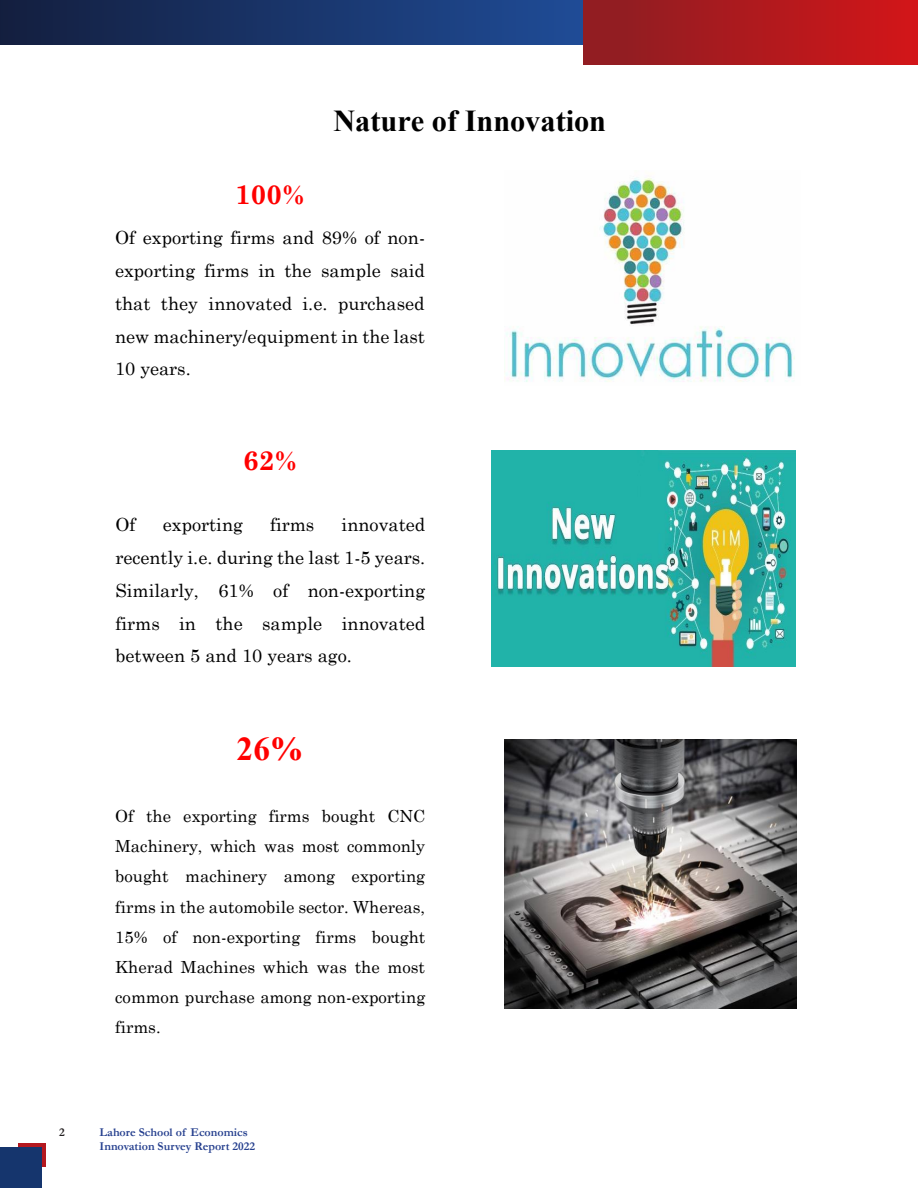
<style>
.page{position:relative;width:918px;height:1188px;background:#fff}
.page>*{position:absolute;margin:0;border:0;box-sizing:border-box;transform-origin:0 0}
.t1{font:700 33.3px "Times New Roman";color:#f00}
.t2{font:700 30.3px "Times New Roman";color:#000}
.t3{font:700 27.3px "Century Schoolbook";color:#f00}
.t4{font:18.15px/32.7px "Century Schoolbook";color:#000;text-align:justify}
.t5{font:16.8px/30px "Century Schoolbook";color:#000;text-align:justify}
.t6{font:700 12px/13.5px "Garamond";color:#253f8e}
.t7{font:700 12px "Garamond";color:#231f20}
</style>
<div class="page">
<div style="left:0;top:0;width:583px;height:44px;background:linear-gradient(to right,#131e3e,#1f4c97)"></div>
<div style="left:583px;top:0;width:335px;height:65px;background:linear-gradient(to right,#8b1e23,#d21619)"></div>
<div style="left:19px;top:1143px;width:27px;height:23px;background:#b4181f"></div>
<div style="left:0;top:1147px;width:42px;height:41px;background:#15356d"></div>
<img style="left:506px;top:177px;width:289px;height:205px">
<img style="left:492px;top:451px;width:303px;height:216px">
<img style="left:505px;top:739px;width:292px;height:270px">
<p class="t2" style="left:333px;top:99px;width:274px">Nature of Innovation</p>
<p class="t3" style="left:235px;top:173px;width:71px">100%</p>
<p class="t4" style="left:115px;top:220px;width:312px">Of exporting firms and 89% of non&shy;exporting firms in the sample said that they innovated i.e. purchased new machinery/equipment in the last 10 years.</p>
<p class="t3" style="left:243px;top:439px;width:55px">62%</p>
<p class="t4" style="left:115px;top:507px;width:22px">Of</p>
<p class="t4" style="left:163px;top:507px;width:82px">exporting</p>
<p class="t4" style="left:270px;top:507px;width:46px">firms</p>
<p class="t4" style="left:115px;top:507px;width:312px;text-indent:226px">innovated recently i.e. during the last 1-5 years.<br>Similarly, 61% of non-exporting firms in the sample innovated between 5 and 10 years ago.</p>
<p class="t1" style="left:237px;top:725px;width:68px">26%</p>
<p class="t5" style="left:115px;top:800px;width:312px">Of the exporting firms bought CNC Machinery, which was most commonly bought machinery among exporting firms in the automobile sector. Whereas, 15% of non-exporting firms bought Kherad Machines which was the most common purchase among non-exporting firms.</p>
<p class="t7" style="left:59px;top:1124px;width:7px">2</p>
<p class="t6" style="left:100px;top:1126px;width:157px">Lahore School of Economics<br>Innovation Survey Report 2022</p>
</div>
